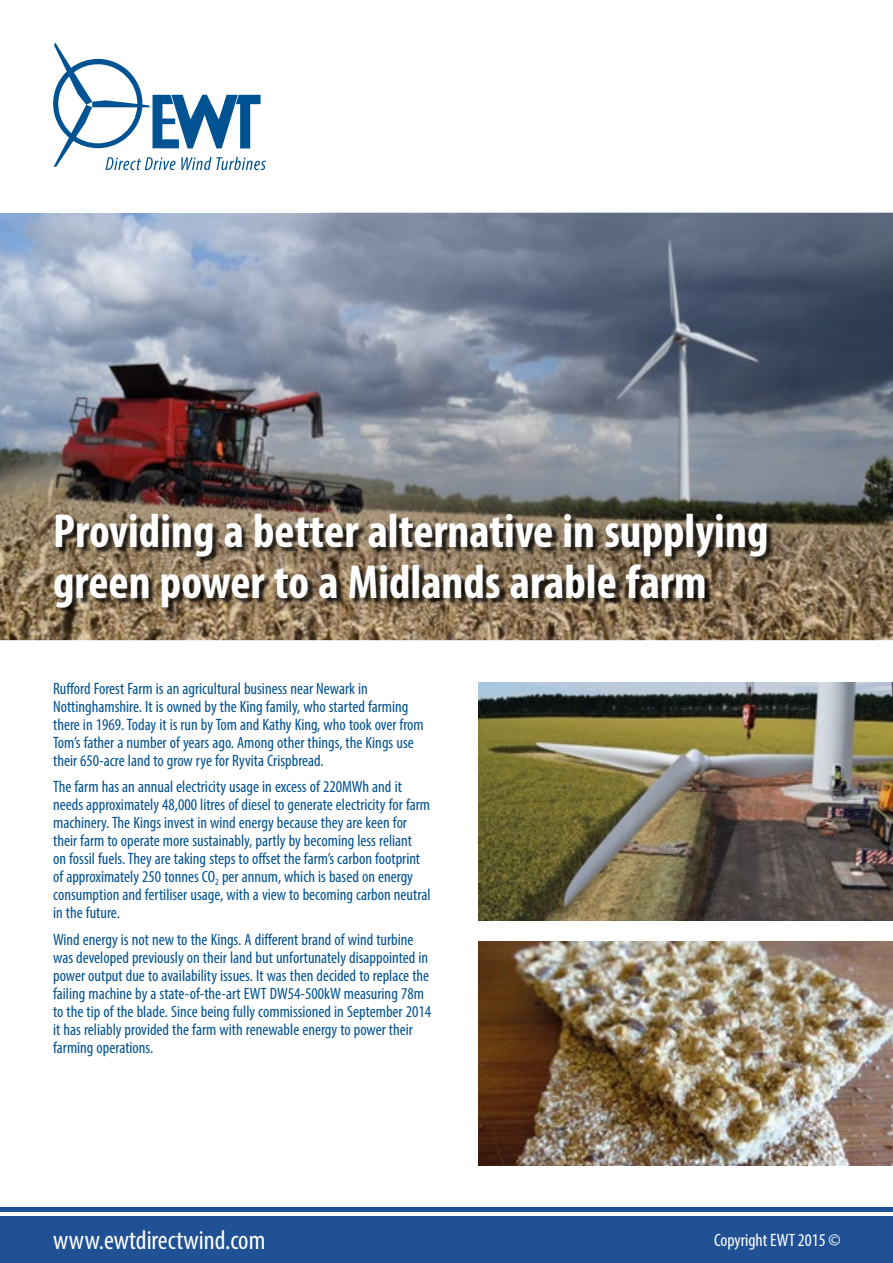
<style>
.page{position:relative;width:893px;height:1263px;background:#fff}
.page>*{position:absolute;margin:0;border:0;box-sizing:border-box;transform-origin:0 0}
.t1{font:700 condensed 48px/51px "Myriad Pro";color:#fff}
.t2{font:condensed 27px "Myriad Pro";color:#fff}
.t3{font:condensed 18px "Myriad Pro";color:#fff}
.t4{font:condensed 16.5px/18px "Myriad Pro";color:#005291}
</style>
<div class="page">
<div style="left:0;top:1216px;width:893px;height:47px;background:#205194"></div>
<hr style="left:0;top:1208px;width:893px;height:4px;background:#205194">
<img style="left:0;top:213px;width:893px;height:427px">
<div style="left:58px;top:515px;width:715px;height:97px;background:#000;opacity:.75"></div>
<img style="left:478px;top:942px;width:415px;height:223px">
<img style="left:478px;top:683px;width:415px;height:238px">
<svg style="left:53px;top:43px;width:213px;height:127px"></svg>
<h1 class="t1" style="left:53px;top:504px;width:717px">Providing a better alternative in supplying green power to a Midlands arable farm</h1>
<p class="t4" style="left:53px;top:679px;width:372px">Rufford Forest Farm is an agricultural business near Newark in Nottinghamshire. It is owned by the King family, who started farming there in 1969. Today it is run by Tom and Kathy King, who took over from Tom’s father a number of years ago. Among other things, the Kings use their 650-acre land to grow rye for Ryvita Crispbread.</p>
<p class="t4" style="left:53px;top:778px;width:379px">The farm has an annual electricity usage in excess of 220MWh and it needs approximately 48,000 litres of diesel to generate electricity for farm machinery. The Kings invest in wind energy because they are keen for their farm to operate more sustainably, partly by becoming less reliant<br>on fossil fuels. They are taking steps to offset the farm’s carbon footprint of approximately 250 tonnes CO<sub>2</sub> per annum, which is based on energy consumption and fertiliser usage, with a view to becoming carbon neutral in the future.</p>
<p class="t4" style="left:53px;top:930px;width:380px">Wind energy is not new to the Kings. A different brand of wind turbine was developed previously on their land but unfortunately disappointed in power output due to availability issues. It was then decided to replace the failing machine by a state-of-the-art EWT DW54-500kW measuring 78m to the tip of the blade. Since being fully commissioned in September 2014 it has reliably provided the farm with renewable energy to power their farming operations.</p>
<h2 class="t2" style="left:53px;top:1223px;width:214px">www.ewtdirectwind.com</h2>
<p class="t3" style="left:714px;top:1229px;width:128px">Copyright EWT 2015 ©</p>
</div>
